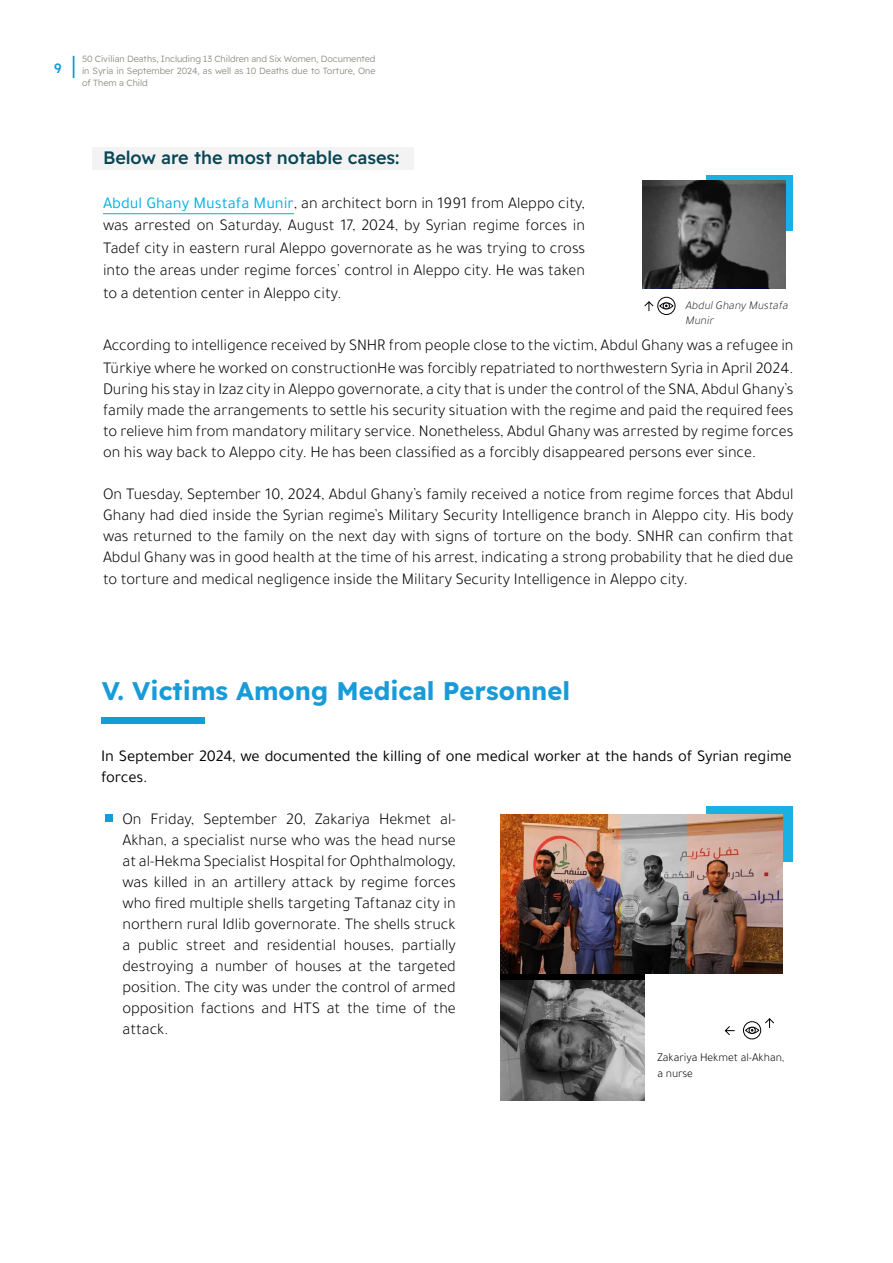
<style>
.page{position:relative;width:893px;height:1263px;background:#fff}
.page>*{position:absolute;margin:0;border:0;box-sizing:border-box;transform-origin:0 0}
.t1{font:700 25.5px "Readex Pro";color:#189bd7}
.t2{font:500 18px "Readex Pro";color:#084a59}
.t3{font:300 16.5px/21px "Tajawal";color:#000;text-align:justify}
.t4{font:16.5px/21px "Tajawal";letter-spacing:-.01em;color:#000}
.t5{font:500 13.5px "Readex Pro";color:#129cd9}
.t6{font:300 12px/15.8px "Tajawal";color:#000101}
.t7{font:italic 300 12px/15px "Tajawal";color:#000}
.t8{font:300 9px/12px "Readex Pro";color:#8f8f85;text-align:justify}
.s1{font-weight:400;color:#00b0e0}
</style>
<div class="page">
<svg style="left:73px;top:56px;width:1px;height:22px"></svg>
<hr style="left:103px;top:213px;width:191px;height:1px;background:#00b0e0">
<div style="left:706px;top:175px;width:87px;height:56px;background:#1ab0e3"></div>
<svg style="left:642px;top:180px;width:144px;height:108px;background:#4f4f4f"></svg>
<div style="left:663px;top:303px;width:7px;height:6px;border:1px solid #000101;border-radius:50%"></div>
<div style="left:659px;top:302px;width:14px;height:7px;border:1px solid #000101;border-radius:50%"></div>
<div style="left:657px;top:297px;width:18px;height:18px;border:1px solid #000101;border-radius:50%"></div>
<svg style="left:644px;top:301px;width:10px;height:11px"></svg>
<div style="left:92px;top:147px;width:322px;height:23px;background:#f3f3f3"></div>
<div style="left:706px;top:806px;width:87px;height:55px;background:#1ab0e3"></div>
<div style="left:749px;top:1027px;width:7px;height:6px;border:1px solid #000101;border-radius:50%"></div>
<div style="left:745px;top:1027px;width:14px;height:7px;border:1px solid #000101;border-radius:50%"></div>
<div style="left:743px;top:1021px;width:18px;height:18px;border:1px solid #000101;border-radius:50%"></div>
<svg style="left:765px;top:1018px;width:9px;height:11px"></svg>
<svg style="left:724px;top:1026px;width:11px;height:10px"></svg>
<img style="left:500px;top:814px;width:121px;height:160px">
<img style="left:687px;top:814px;width:96px;height:160px">
<svg style="left:621px;top:814px;width:66px;height:160px;background:#7a7a7a"></svg>
<svg style="left:500px;top:974px;width:145px;height:126px;background:#676767"></svg>
<div style="left:101px;top:717px;width:104px;height:7px;background:#139cd8"></div>
<div style="left:105px;top:814px;width:8px;height:8px;background:#189bd7"></div>
<p class="t5" style="left:54px;top:60px;width:9px">9</p>
<p class="t8" style="left:82px;top:53px;width:295px">50 Civilian Deaths, Including 13 Children and Six Women, Documented in Syria in September 2024, as well as 10 Deaths due to Torture, One of Them a Child</p>
<p class="t2" style="left:103px;top:147px;width:298px">Below are the most notable cases:</p>
<p class="t3" style="left:103px;top:192px;width:484px;line-height:22.5px"><span class="s1">Abdul Ghany Mustafa Munir</span>, an architect born in 1991 from Aleppo city, was arrested on Saturday, August 17, 2024, by Syrian regime forces in Tadef city in eastern rural Aleppo governorate as he was trying to cross into the areas under regime forces’ control in Aleppo city. He was taken to a detention center in Aleppo city.</p>
<p class="t3" style="left:103px;top:334px;width:692px;line-height:22.5px">According to intelligence received by SNHR from people close to the victim, Abdul Ghany was a refugee in<br>Türkiye where he worked on constructionHe was forcibly repatriated to northwestern Syria in April 2024.</p>
<p class="t3" style="left:103px;top:378px;width:692px">During his stay in Izaz city in Aleppo governorate a, city that is under the control of the SNA, Abdul Ghanys’ family made the arrangements to settle his security situation with the regime and paid the required fees to relieve him from mandatory military service. Nonetheless, Abdul Ghany was arrested by regime forces on his way back to Aleppo city. He has been classified as a forcibly disappeared persons ever since.</p>
<p class="t3" style="left:103px;top:483px;width:692px">On Tuesday, September 10, 2024, Abdul Ghanys’ family received a notice from regime forces that Abdul Ghany had died inside the Syrian regimes’ Military Security Intelligence branch in Aleppo city. His body was returned to the family on the next day with signs of torture on the body. SNHR can confirm that Abdul Ghany was in good health at the time of his arrest, indicating a strong probability that he died due</p>
<p class="t3" style="left:103px;top:569px;width:586px">to torture and medical negligence inside the Military Security Intelligence in Aleppo city.</p>
<p class="t7" style="left:685px;top:298px;width:107px">Abdul Ghany Mustafa<br>Munir</p>
<h1 class="t1" style="left:102px;top:676px;width:470px">V. Victims Among Medical Personnel</h1>
<p class="t4" style="left:101px;top:745px;width:692px">In September 2024, we documented the killing of one medical worker at the hands of Syrian regime forces.</p>
<p class="t3" style="left:122px;top:808px;width:21px">On</p>
<p class="t3" style="left:122px;top:850px;width:335px;text-align:right">at al-Hekma Specialist Hospital for Ophthalmology, was killed in an artillery attack by regime forces who fired multiple shells targeting Taftanaz city in northern rural Idlib governorate. The shells struck partially</p>
<p class="t3" style="left:150px;top:808px;width:46px">Friday,</p>
<p class="t3" style="left:203px;top:808px;width:75px">September</p>
<p class="t3" style="left:286px;top:808px;width:22px">20,</p>
<p class="t3" style="left:315px;top:808px;width:57px">Zakariya</p>
<p class="t3" style="left:379px;top:808px;width:54px">Hekmet</p>
<p class="t3" style="left:440px;top:808px;width:17px">al-</p>
<p class="t3" style="left:122px;top:829px;width:335px">Akhan a, specialist nurse who was the head nurse</p>
<p class="t3" style="left:138px;top:934px;width:42px">public</p>
<p class="t3" style="left:234px;top:934px;width:27px">and</p>
<p class="t3" style="left:267px;top:934px;width:71px">residential</p>
<p class="t3" style="left:344px;top:934px;width:51px">houses,</p>
<p class="t3" style="left:186px;top:934px;width:41px">street</p>
<p class="t3" style="left:122px;top:934px;width:335px;text-align:left">a<br>destroying a number of houses at the targeted position. The city was under the control of armed opposition factions and HTS at the time of the attack.</p>
<p class="t6" style="left:657px;top:1050px;width:129px">Zakariya Hekmet al-Akhan, a nurse</p>
</div>
